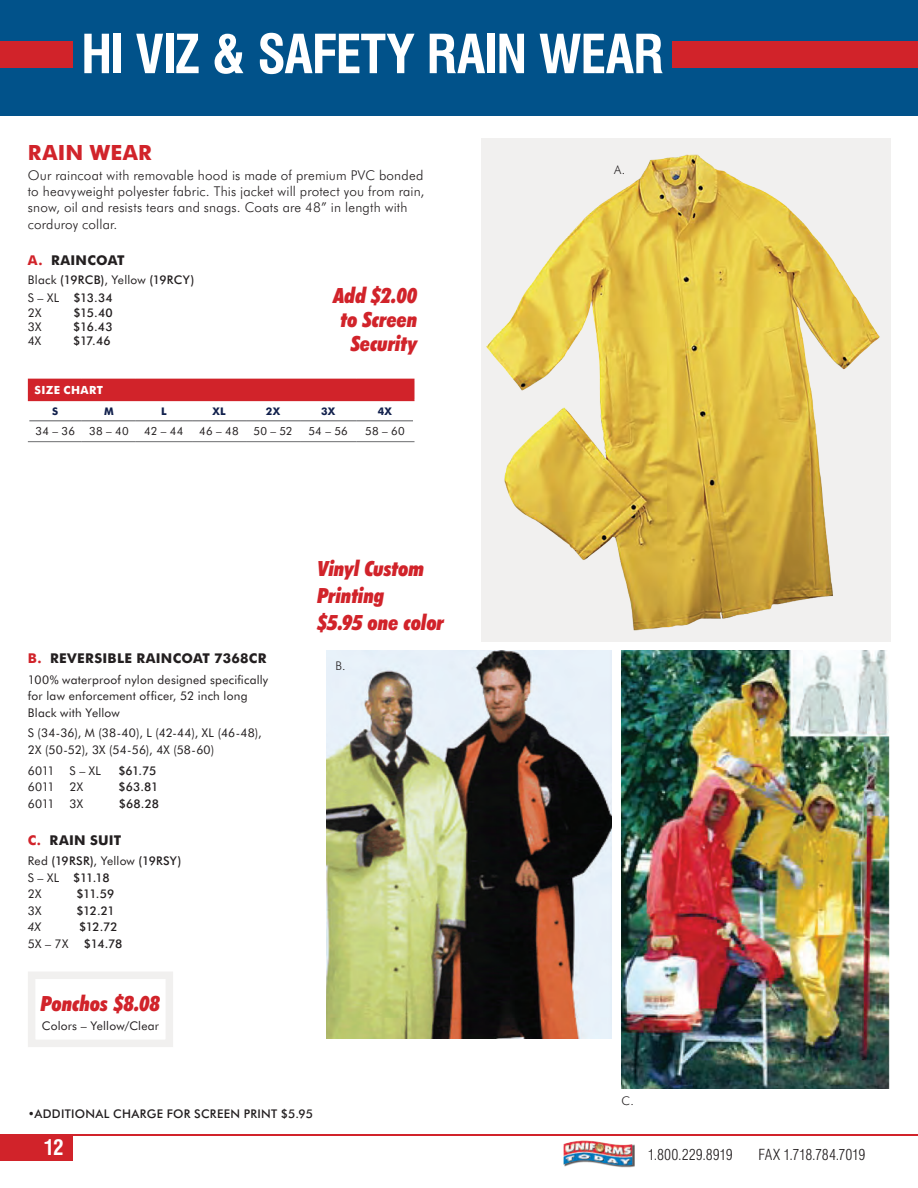
<style>
.page{position:relative;width:918px;height:1188px;background:#fff}
.page>*{position:absolute;margin:0;border:0;box-sizing:border-box;transform-origin:0 0}
.DESCRIPTION_JB{font:700 condensed 52.5px "Swiss 721 BT";letter-spacing:-.025em;color:#fff}
.Product_Name_Blue{font:italic 900 condensed 21px/24px "Futura BT";color:#d1232a;text-align:right}
.Product_Name_Blue-2{font:700 21px "Futura BT";letter-spacing:.01em;color:#d1232a}
.t1{font:700 condensed 21px "Swiss 721 BT";color:#fff}
.t2{font:300 condensed 15px "Swiss 721 BT";letter-spacing:-.01em;color:#231f20}
.Product_Details{font:300 13.5px/16.5px "Futura BT";letter-spacing:.015em;color:#231f20}
.product_subhead{font:700 13.5px "Futura BT";letter-spacing:.02em;color:#231f20}
.Product_Colors{font:12px/16.5px "Futura BT";letter-spacing:.02em;color:#231f20}
.Sizes{font:12px/16.5px "Futura BT";letter-spacing:.01em;color:#231f20}
.Product_Colors-2{font:500 12px/16.5px "Futura BT";letter-spacing:.015em;color:#231f20}
.Sizes-2{font:500 12px "Futura BT";letter-spacing:-.02em;color:#231f20}
.product_subhead-2{font:500 12px "Futura BT";letter-spacing:.025em;color:#231f20}
.Product_Colors-3{font:500 12px "Futura BT";letter-spacing:-.005em;color:#231f20}
.Picture_Identifier{font:300 12px "Futura BT";color:#231f20}
.Product_Colors-4{font:italic 12px "Futura BT";color:#231f20}
.Product_Details-2{font:11.25px "Futura BT";letter-spacing:.02em;color:#231f20}
.Product_Colors-5{font:700 11.25px "Futura BT";letter-spacing:.03em;color:#fff}
.Product_Details-3{font:700 10.5px "Futura BT";letter-spacing:.03em;color:#11204c}
.s1{color:#d1232a}
.s2{font-weight:400}
.s3{font-weight:500}
</style>
<div class="page">
<div style="left:0;top:1135px;width:73px;height:26px;background:#d1232a"></div>
<hr style="left:0;top:1135px;width:918px;height:1px;background:#d1232a">
<div style="left:564px;top:1141px;width:71px;height:27px;background:#231f20;opacity:.75"></div>
<img style="left:563px;top:1140px;width:69px;height:25px">
<div style="left:0;top:0;width:918px;height:116px;background:#01528a"></div>
<div style="left:672px;top:41px;width:246px;height:26px;background:#d1232a"></div>
<div style="left:0;top:41px;width:73px;height:26px;background:#d1232a"></div>
<img style="left:483px;top:144px;width:408px;height:498px">
<div style="left:29px;top:379px;width:385px;height:21px;background:#d1232a"></div>
<hr style="left:28px;top:441px;width:54px;height:1px;background:#6c6d70">
<hr style="left:82px;top:441px;width:54px;height:1px;background:#6c6d70">
<hr style="left:136px;top:441px;width:56px;height:1px;background:#6c6d70">
<hr style="left:192px;top:441px;width:54px;height:1px;background:#6c6d70">
<hr style="left:246px;top:441px;width:54px;height:1px;background:#6c6d70">
<hr style="left:300px;top:441px;width:56px;height:1px;background:#6c6d70">
<hr style="left:356px;top:441px;width:59px;height:1px;background:#6c6d70">
<hr style="left:28px;top:379px;width:54px;height:1px;background:#d1232a">
<svg style="left:28px;top:380px;width:1px;height:22px"></svg>
<hr style="left:356px;top:379px;width:59px;height:1px;background:#d1232a">
<hr style="left:413px;top:380px;width:2px;height:20px;background:#d1232a">
<hr style="left:28px;top:400px;width:54px;height:1px;background:#d1232a">
<hr style="left:82px;top:400px;width:54px;height:1px;background:#d1232a">
<hr style="left:136px;top:400px;width:56px;height:1px;background:#d1232a">
<hr style="left:192px;top:400px;width:54px;height:1px;background:#d1232a">
<hr style="left:246px;top:400px;width:54px;height:1px;background:#d1232a">
<hr style="left:300px;top:400px;width:56px;height:1px;background:#d1232a">
<hr style="left:356px;top:400px;width:59px;height:1px;background:#d1232a">
<hr style="left:29px;top:420px;width:53px;height:1px;background:#6c6d70">
<hr style="left:82px;top:420px;width:54px;height:1px;background:#6c6d70">
<hr style="left:136px;top:420px;width:56px;height:1px;background:#6c6d70">
<hr style="left:192px;top:420px;width:54px;height:1px;background:#6c6d70">
<hr style="left:246px;top:420px;width:54px;height:1px;background:#6c6d70">
<hr style="left:300px;top:420px;width:56px;height:1px;background:#6c6d70">
<hr style="left:356px;top:420px;width:57px;height:1px;background:#6c6d70">
<div style="left:28px;top:972px;width:145px;height:75px;border:8px solid #f1f0ef"></div>
<img style="left:327px;top:651px;width:285px;height:387px">
<img style="left:621px;top:651px;width:269px;height:438px">
<p class="DESCRIPTION_JB" style="left:81px;top:23px;width:584px">HI VIZ &amp; SAFETY RAIN WEAR</p>
<p class="Product_Name_Blue-2" style="left:28px;top:139px;width:125px">RAIN WEAR</p>
<p class="Product_Details" style="left:28px;top:166px;width:398px">Our raincoat with removable hood is made of premium PVC bonded to heavyweight polyester fabric. This jacket will protect you from rain, snow, oil and resists tears and snags. Coats are 48” in length with corduroy collar.</p>
<p class="product_subhead" style="left:28px;top:252px;width:98px"><span class="s1">A.</span> RAINCOAT</p>
<p class="Product_Colors-2" style="left:28px;top:271px;width:168px"><span class="s2">Black</span> (19RCB)<span class="s2">, Yellow</span> (19RCY)</p>
<p class="Sizes" style="left:28px;top:291px;width:86px;line-height:14.2px">S – XL <span class="s3">$13.34<br></span>2X</p>
<p class="Product_Name_Blue" style="left:334px;top:284px;width:85px">Add $2.00 to Screen<br>Security</p>
<p class="Sizes-2" style="left:73px;top:305px;width:41px">$15.40</p>
<p class="Sizes" style="left:28px;top:318px;width:15px">3X</p>
<p class="Sizes-2" style="left:73px;top:319px;width:41px">$16.43</p>
<p class="Sizes" style="left:28px;top:333px;width:15px">4X</p>
<p class="Sizes-2" style="left:73px;top:334px;width:39px">$17.46</p>
<p class="Product_Colors-5" style="left:35px;top:384px;width:70px">SIZE CHART</p>
<p class="Product_Details-3" style="left:52px;top:405px;width:8px">S</p>
<p class="Product_Details-3" style="left:104px;top:405px;width:11px">M</p>
<p class="Product_Details-3" style="left:161px;top:405px;width:7px">L</p>
<p class="Product_Details-3" style="left:212px;top:405px;width:15px">XL</p>
<p class="Product_Details-3" style="left:266px;top:405px;width:16px">2X</p>
<p class="Product_Details-3" style="left:321px;top:405px;width:16px">3X</p>
<p class="Product_Details-3" style="left:378px;top:405px;width:16px">4X</p>
<p class="Product_Details-2" style="left:36px;top:425px;width:41px">34 – 36</p>
<p class="Product_Details-2" style="left:89px;top:425px;width:41px">38 – 40</p>
<p class="Product_Details-2" style="left:144px;top:425px;width:41px">42 – 44</p>
<p class="Product_Details-2" style="left:199px;top:425px;width:41px">46 – 48</p>
<p class="Product_Details-2" style="left:253px;top:425px;width:41px">50 – 52</p>
<p class="Product_Details-2" style="left:308px;top:425px;width:41px">54 – 56</p>
<p class="Product_Details-2" style="left:365px;top:425px;width:41px">58 – 60</p>
<p class="product_subhead" style="left:28px;top:650px;width:240px"><span class="s1">B.</span> REVERSIBLE RAINCOAT 7368CR</p>
<p class="Product_Colors" style="left:28px;top:671px;width:242px">100% waterproof nylon designed specifically for law enforcement officer, 52 inch long<br>Black with Yellow</p>
<p class="Sizes" style="left:28px;top:725px;width:235px">S (34-36), M (38-40), L (42-44), XL (46-48),<br>2X (50-52), 3X (54-56), 4X (58-60)</p>
<p class="Sizes" style="left:28px;top:762px;width:28px">6011</p>
<p class="Sizes" style="left:70px;top:762px;width:33px">S – XL</p>
<p class="Sizes-2" style="left:118px;top:763px;width:39px">$61.75</p>
<p class="Sizes" style="left:28px;top:779px;width:28px">6011</p>
<p class="Sizes" style="left:70px;top:779px;width:15px">2X</p>
<p class="Sizes-2" style="left:118px;top:780px;width:41px">$63.81</p>
<p class="Sizes" style="left:28px;top:795px;width:28px">6011</p>
<p class="Sizes" style="left:70px;top:795px;width:15px">3X</p>
<p class="Sizes-2" style="left:119px;top:796px;width:42px">$68.28</p>
<p class="product_subhead" style="left:28px;top:832px;width:95px"><span class="s1">C.</span> RAIN SUIT</p>
<p class="Product_Colors-2" style="left:28px;top:853px;width:155px"><span class="s2">Red</span> (19RSR)<span class="s2">, Yellow</span> (19RSY)<br><span class="s2">S – XL</span> $11.18<br><span class="s2">2X</span></p>
<p class="Product_Colors-3" style="left:76px;top:887px;width:39px">$11.59</p>
<p class="Product_Colors" style="left:28px;top:902px;width:15px">3X</p>
<p class="Product_Colors-3" style="left:76px;top:903px;width:40px">$12.21</p>
<p class="Product_Colors-4" style="left:28px;top:920px;width:14px">4X</p>
<p class="Product_Colors-3" style="left:79px;top:920px;width:40px">$12.72</p>
<p class="Product_Colors" style="left:28px;top:935px;width:42px">5X – 7X</p>
<p class="Product_Colors-3" style="left:84px;top:936px;width:40px">$14.78</p>
<p class="Product_Name_Blue" style="left:41px;top:992px;width:121px">Ponchos $8.08</p>
<p class="Product_Colors" style="left:42px;top:1018px;width:119px">Colors – Yellow/Clear</p>
<p class="Product_Name_Blue" style="left:318px;top:557px;width:108px">Vinyl Custom</p>
<p class="Product_Name_Blue" style="left:318px;top:583px;width:68px">Printing</p>
<p class="Product_Name_Blue" style="left:318px;top:610px;width:128px">$5.95 one color</p>
<p class="Picture_Identifier" style="left:335px;top:658px;width:12px">B.</p>
<p class="product_subhead-2" style="left:28px;top:1107px;width:287px">•ADDITIONAL CHARGE FOR SCREEN PRINT $5.95</p>
<p class="Picture_Identifier" style="left:614px;top:163px;width:13px">A.</p>
<p class="Picture_Identifier" style="left:622px;top:1093px;width:14px">C.</p>
<h2 class="t1" style="left:44px;top:1135px;width:21px">12</h2>
<p class="t2" style="left:648px;top:1146px;width:87px">1.800.229.8919</p>
<p class="t2" style="left:759px;top:1146px;width:108px">FAX 1.718.784.7019</p>
</div>
